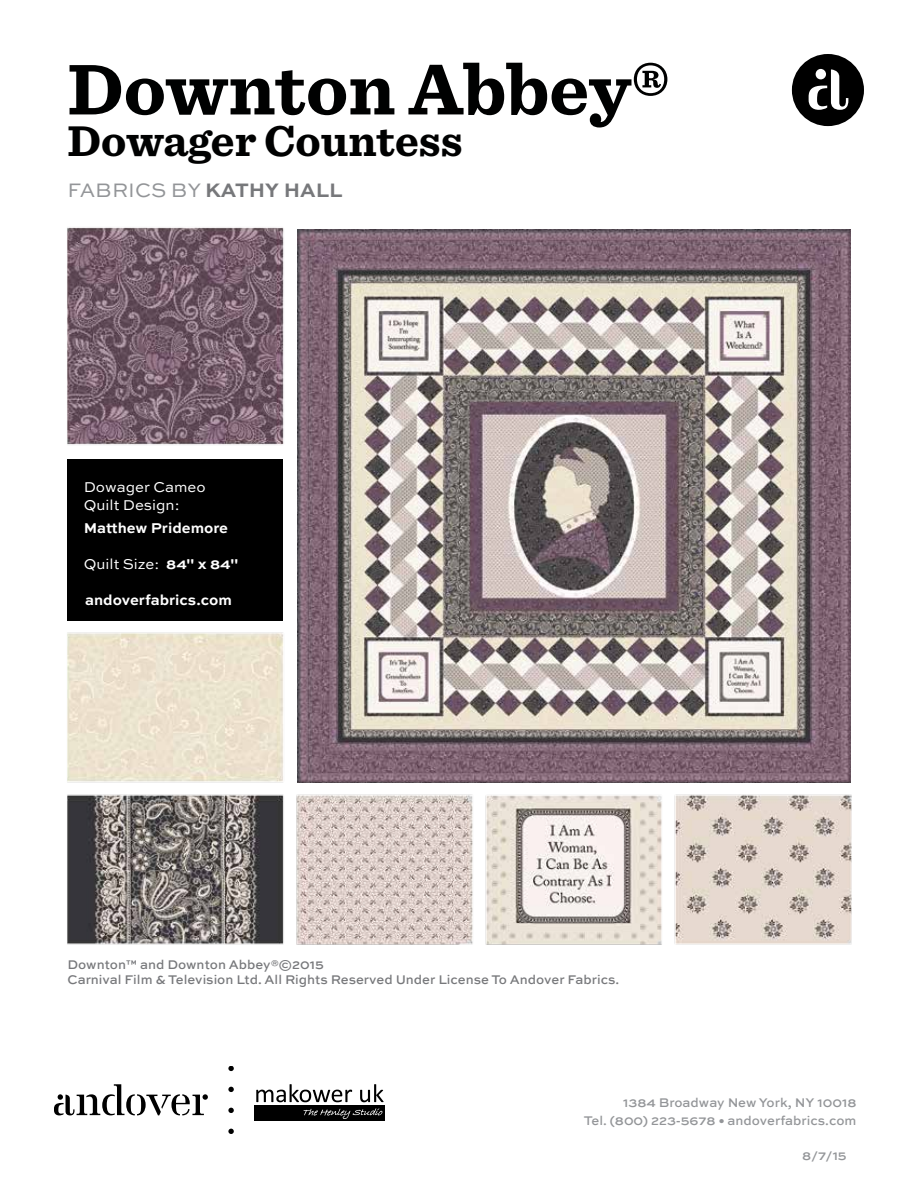
<style>
.page{position:relative;width:918px;height:1188px;background:#fff}
.page>*{position:absolute;margin:0;border:0;box-sizing:border-box;transform-origin:0 0}
.t1{font:700 75px "Sentinel";color:#000101}
.t2{font:700 45px "Sentinel";color:#000101}
.t3{font:20.55px "Sweet Sans Pro";color:#939598}
.t4{font:15px/18px "Sweet Sans Pro";color:#fff}
.t5{font:700 15px "Sweet Sans Pro";color:#fff}
.t6{font:500 13.2px/15px "Sweet Sans Pro";color:#77787b}
.t7{font:500 13.2px/18px "Sweet Sans Pro";color:#939598;text-align:right}
.s1{font-weight:700;color:#77787b}
.s2{font-weight:700}
</style>
<div class="page">
<div style="left:792px;top:54px;width:72px;height:72px;background:#000;border-radius:50%"></div>
<svg style="left:809px;top:69px;width:39px;height:41px"></svg>
<div style="left:816px;top:69px;width:10px;height:10px;background:#fff;border-radius:50%"></div>
<img style="left:54px;top:227px;width:798px;height:907px">
<h1 class="t1" style="left:68px;top:30px;width:604px">Downton Abbey®</h1>
<h2 class="t2" style="left:68px;top:106px;width:396px">Dowager Countess</h2>
<h3 class="t3" style="left:68px;top:175px;width:276px">FABRICS BY <span class="s1">KATHY HALL</span></h3>
<p class="t4" style="left:84px;top:478px;width:123px">Dowager Cameo<br>Quilt Design:</p>
<p class="t5" style="left:84px;top:516px;width:146px">Matthew Pridemore</p>
<p class="t4" style="left:84px;top:554px;width:156px">Quilt Size: <span class="s2">84" x 84"</span></p>
<p class="t5" style="left:85px;top:589px;width:148px">andoverfabrics.com</p>
<p class="t6" style="left:68px;top:956px;width:553px">Downton™ and Downton Abbey®©2015<br>Carnival Film &amp; Television Ltd. All Rights Reserved Under License To Andover Fabrics.</p>
<p class="t7" style="left:584px;top:1093px;width:274px">1384 Broadway New York, NY 10018<br>Tel. (800) 223-5678 • andoverfabrics.com</p>
<p class="t7" style="left:802px;top:1146px;width:46px">8/7/15</p>
</div>
